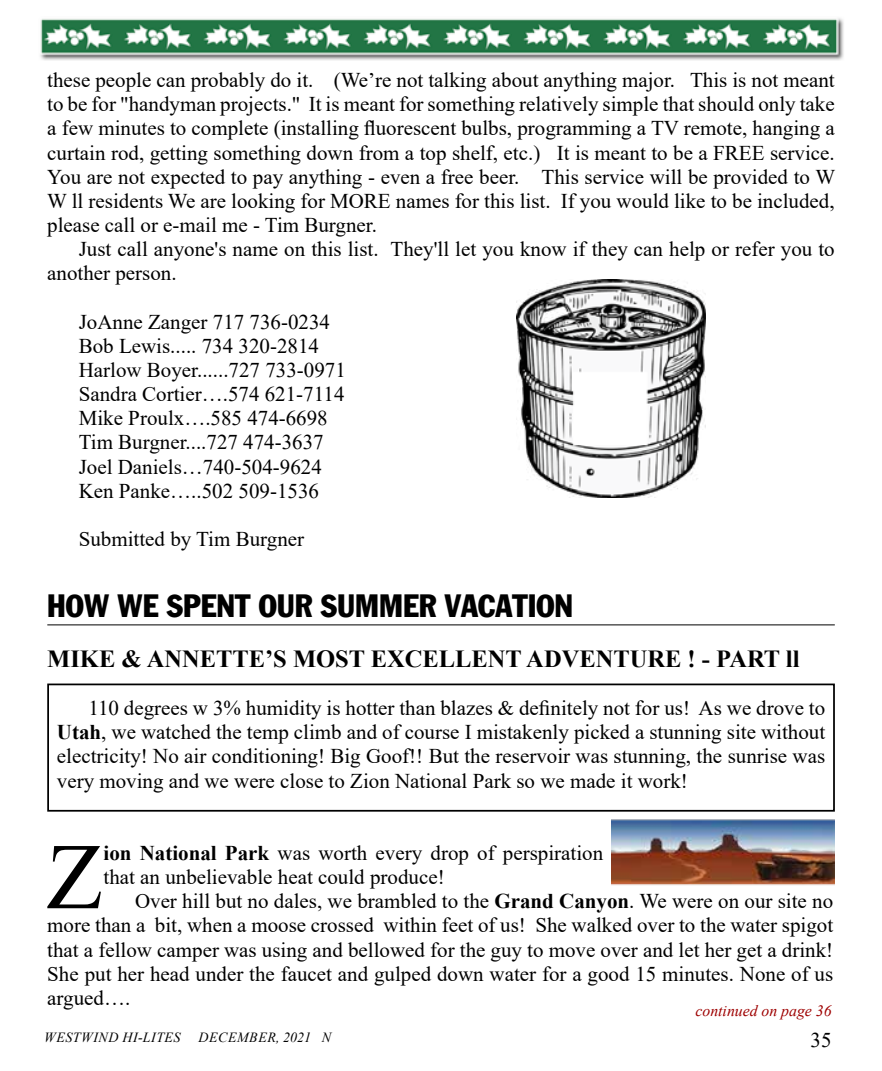
<style>
.page{position:relative;width:882px;height:1071px;background:#fff}
.page>*{position:absolute;margin:0;border:0;box-sizing:border-box;transform-origin:0 0}
.t1{font:93.98px "Times New Roman";color:#000}
.t2{font:31.5px "Franklin Gothic Condensed";color:#000}
.t3{font:700 24.5px "Times New Roman";color:#000}
.t4{font:21px/24.2px "Times New Roman";color:#000;text-align:justify}
.t5{font:italic 15.75px "Times New Roman";color:#9e0000}
.t6{font:italic 14px "Times New Roman";letter-spacing:.035em;color:#000}
.s1{font-weight:700}
</style>
<div class="page">
<img style="left:40px;top:18px;width:804px;height:42px">
<img style="left:517px;top:279px;width:189px;height:219px">
<hr style="left:47px;top:624px;width:788px;height:1px;background:#000">
<div style="left:47px;top:684px;width:788px;height:128px;border:2px solid #000"></div>
<img style="left:611px;top:820px;width:224px;height:65px">
<p class="t4" style="left:47px;top:67px;width:789px">these people can probably do it. (We’re not talking about anything major. This is not meant to be for "handyman projects." It is meant for something relatively simple that should only take a few minutes to complete (installing fluorescent bulbs, programming a TV remote, hanging a curtain rod, getting something down from a top shelf, etc.) It is meant to be a FREE service.<br>You are not expected to pay anything - even a free beer. This service will be provided to W W ll residents We are looking for MORE names for this list. If you would like to be included, please call or e-mail me - Tim Burgner.</p>
<p class="t4" style="left:47px;top:236px;width:789px;text-indent:32px">Just call anyone's name on this list. They'll let you know if they can help or refer you to another person.</p>
<p class="t4" style="left:79px;top:309px;width:269px;text-align:left">JoAnne Zanger 717 736-0234<br>Bob Lewis..... 734 320-2814<br>Harlow Boyer......727 733-0971<br>Sandra Cortier….574 621-7114<br>Mike Proulx….585 474-6698<br>Tim Burgner....727 474-3637<br>Joel Daniels…740-504-9624<br>Ken Panke…..502 509-1536</p>
<p class="t4" style="left:79px;top:526px;width:227px">Submitted by Tim Burgner</p>
<h2 class="t2" style="left:47px;top:587px;width:527px">HOW WE SPENT OUR SUMMER VACATION</h2>
<p class="t3" style="left:47px;top:641px;width:754px">MIKE &amp; ANNETTE’S MOST EXCELLENT ADVENTURE ! - PART ll</p>
<p class="t4" style="left:57px;top:695px;width:770px;text-indent:32px">110 degrees w 3% humidity is hotter than blazes &amp; definitely not for us! As we drove to <span class="s1">Utah</span>, we watched the temp climb and of course I mistakenly picked a stunning site without electricity! No air conditioning! Big Goof!! But the reservoir was stunning, the sunrise was very moving and we were close to Zion National Park so we made it work!</p>
<h1 class="t1" style="left:46px;top:811px;width:59px">Z</h1>
<p class="t4" style="left:104px;top:840px;width:501px"><span class="s1">ion National Park</span> was worth every drop of perspiration that an unbelievable heat could produce!</p>
<p class="t4" style="left:47px;top:888px;width:787px;text-indent:88px">Over hill but no dales, we brambled to the <span class="s1">Grand Canyon</span>. We were on our site no more than a bit, when a moose crossed within feet of us! She walked over to the water spigot that a fellow camper was using and bellowed for the guy to move over and let her get a drink!<br>She put her head under the faucet and gulped down water for a good 15 minutes. None of us argued….</p>
<p class="t5" style="left:696px;top:1000px;width:138px">continued on page 36</p>
<p class="t6" style="left:44px;top:1027px;width:138px">WESTWIND HI-LITES</p>
<p class="t6" style="left:199px;top:1027px;width:134px">DECEMBER, 2021 N</p>
<p class="t4" style="left:811px;top:1027px;width:22px">35</p>
</div>
